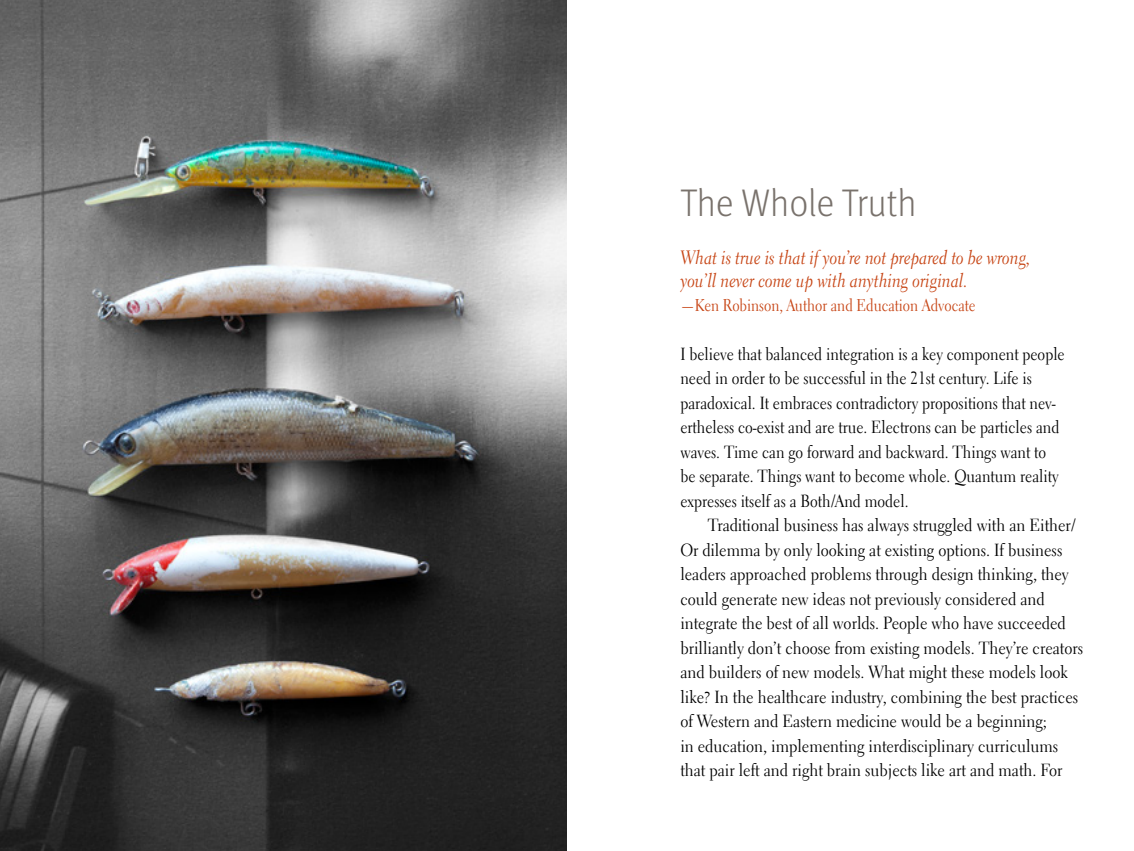
<style>
.page{position:relative;width:1134px;height:851px;background:#fff}
.page>*{position:absolute;margin:0;border:0;box-sizing:border-box;transform-origin:0 0}
.t1{font:300 38.5px "Meta";color:#79726c;scale:.95 1}
.t2{font:19.25px/23.6px "Electra LT Std Cursive";color:#c74515;scale:.85 1}
.t3{font:17.5px/24.5px "Electra LT Std";color:#000;scale:.92 1}
.t4{font:17.5px/24.5px "Electra LT Std";color:#000;scale:.88 1}
.t5{font:17.15px "Electra LT Std";color:#c74515;scale:.85 1}
</style>
<div class="page">
<img style="left:0;top:0;width:567px;height:850px">
<h1 class="t1" style="left:680px;top:181px;width:250px">The Whole Truth</h1>
<p class="t2" style="left:680px;top:245px;width:413px">What is true is that if you’re not prepared to be wrong, you’ll never come up with anything original.</p>
<p class="t5" style="left:680px;top:294px;width:349px">—Ken Robinson, Author and Education Advocate</p>
<p class="t4" style="left:680px;top:341px;width:438px">I believe that balanced integration is a key component people need in order to be successful in the 21st century. Life is paradoxical. It embraces contradictory propositions that nev&shy;ertheless co-exist and are true. Electrons can be particles and waves. Time can go forward and backward. Things want to be separate. Things want to become whole. Quantum reality expresses itself as a Both/And model.</p>
<p class="t3" style="left:680px;top:513px;width:439px;text-indent:27px">Traditional business has always struggled with an Either/ Or dilemma by only looking at existing options. If business leaders approached problems through design thinking, they could generate new ideas not previously considered and integrate the best of all worlds. People who have succeeded brilliantly don’t choose from existing models. They’re creators and builders of new models. What might these models look like? In the healthcare industry, combining the best practices of Western and Eastern medicine would be a beginning;<br>in education, implementing interdisciplinary curriculums that pair left and right brain subjects like art and math. For</p>
</div>
